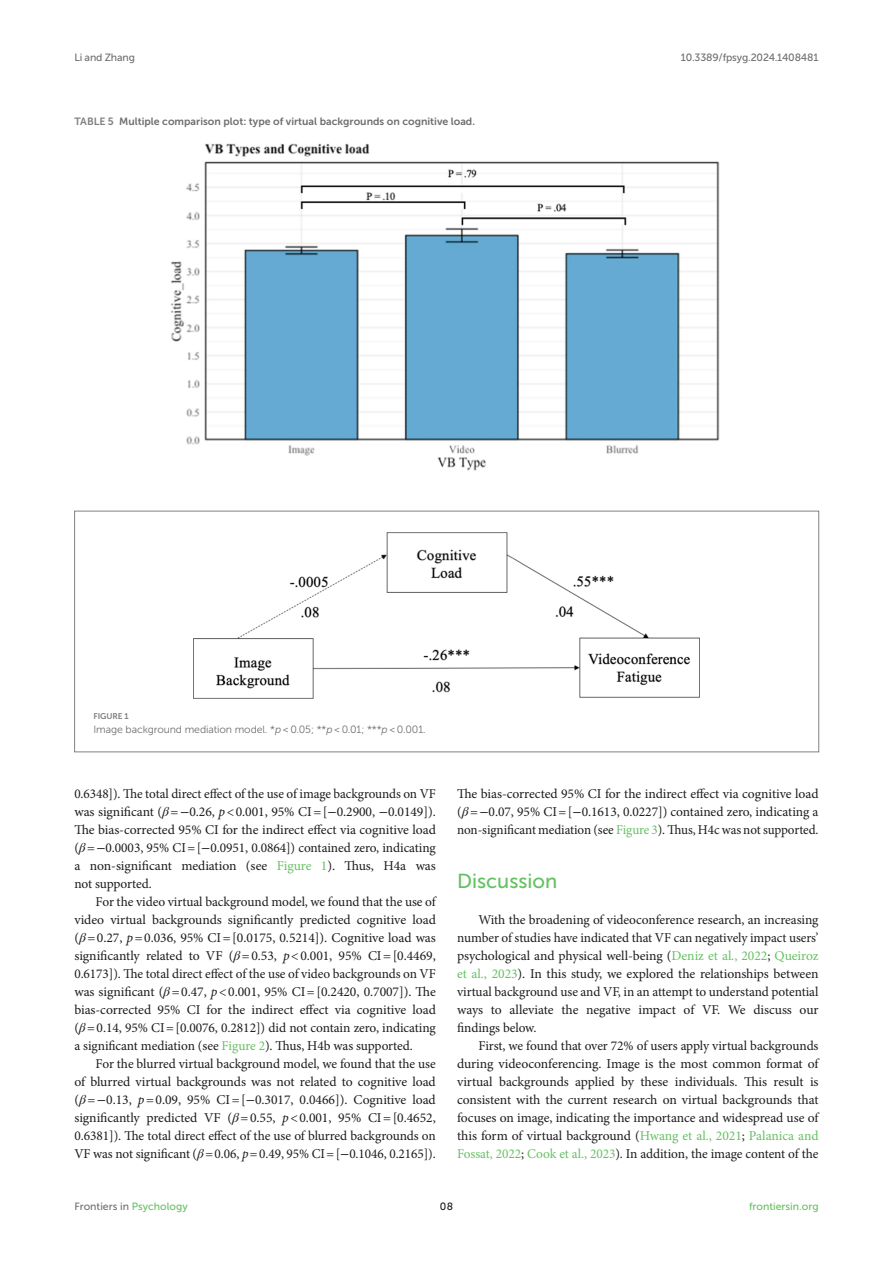
<style>
.page{position:relative;width:893px;height:1263px;background:#fff}
.page>*{position:absolute;margin:0;border:0;box-sizing:border-box;transform-origin:0 0}
.HEAD_1{font:20.25px "Museo Sans 500";color:#65c161}
.TEXT{font:13.5px/18px "Minion Pro";letter-spacing:-.005em;color:#1b1c1b;text-align:justify}
.TEXT_FLUSH{font:13.5px/18px "Minion Pro";letter-spacing:-.005em;color:#1b1c1b;text-align:justify}
.TT{font:10.5px "Museo Sans 700";color:#706f70}
.FIG_LEG{font:10.5px "Museo Sans 300";letter-spacing:-.01em;color:#706f70}
.t1{font:10.5px "Museo Sans 500";letter-spacing:-.015em;color:#706f70}
.t2{font:10.5px "Museo Sans 500";color:#65c161}
.t3{font:10.5px "Museo Sans 500";color:#1b1c1b}
.FIG_HD{font:8.25px "Museo Sans 700";letter-spacing:-.01em;color:#7e7f7f}
.s1{color:#7e7f7f}
.s2{font-style:italic}
.s3{font-family:"STIX General";font-style:italic}
.s4{font-family:"STIX General"}
.s5{color:#65c161}
</style>
<div class="page">
<img style="left:193px;top:532px;width:507px;height:167px">
<div style="left:74px;top:511px;width:745px;height:241px;border:1px solid #808285"></div>
<img style="left:171px;top:143px;width:549px;height:328px">
<p class="t1" style="left:74px;top:51px;width:62px">Li and Zhang</p>
<p class="t1" style="left:681px;top:51px;width:139px">10.3389/fpsyg.2024.1408481</p>
<p class="TT" style="left:74px;top:115px;width:402px"><span class="s1">TABLE 5</span> Multiple comparison plot: type of virtual backgrounds on cognitive load.</p>
<p class="FIG_HD" style="left:94px;top:712px;width:37px">FIGURE 1</p>
<p class="FIG_LEG" style="left:94px;top:724px;width:334px">Image background mediation model. *<span class="s2">p</span> &lt; 0.05; **<span class="s2">p</span> &lt; 0.01; ***<span class="s2">p</span> &lt; 0.001.</p>
<p class="TEXT" style="left:74px;top:785px;width:363px">0.6348]). The total direct effect of the use of image backgrounds on VF was significant (<span class="s3">β</span>=<span class="s4">−</span>0.26, <span class="s2">p</span>&lt;0.001, 95% CI=[<span class="s4">−</span>0.2900, <span class="s4">−</span>0.0149]).<br>The bias-corrected 95% CI for the indirect effect via cognitive load (<span class="s3">β</span>=<span class="s4">−</span>0.0003, 95% CI=[<span class="s4">−</span>0.0951, 0.0864]) contained zero, indicating a non-significant mediation (see <span class="s5">Figure 1</span>). Thus, H4a was not supported.</p>
<p class="TEXT" style="left:74px;top:893px;width:363px;text-indent:21px">For the video virtual background model, we found that the use of video virtual backgrounds significantly predicted cognitive load (<span class="s3">β</span>=0.27, <span class="s2">p</span>=0.036, 95% CI=[0.0175, 0.5214]). Cognitive load was significantly related to VF (<span class="s3">β</span>=0.53, <span class="s2">p</span>&lt;0.001, 95% CI=[0.4469, 0.6173]). The total direct effect of the use of video backgrounds on VF was significant (<span class="s3">β</span>=0.47, <span class="s2">p</span>&lt;0.001, 95% CI=[0.2420, 0.7007]). The bias-corrected 95% CI for the indirect effect via cognitive load (<span class="s3">β</span>=0.14, 95% CI=[0.0076, 0.2812]) did not contain zero, indicating a significant mediation (see <span class="s5">Figure 2</span>). Thus, H4b was supported.</p>
<p class="TEXT" style="left:74px;top:1055px;width:363px;text-indent:21px">For the blurred virtual background model, we found that the use of blurred virtual backgrounds was not related to cognitive load (<span class="s3">β</span>=<span class="s4">−</span>0.13, <span class="s2">p</span>=0.09, 95% CI=[<span class="s4">−</span>0.3017, 0.0466]). Cognitive load significantly predicted VF (<span class="s3">β</span>=0.55, <span class="s2">p</span>&lt;0.001, 95% CI=[0.4652, 0.6381]). The total direct effect of the use of blurred backgrounds on VF was not significant (<span class="s3">β</span>=0.06, <span class="s2">p</span>=0.49, 95% CI=[<span class="s4">−</span>0.1046, 0.2165]).</p>
<p class="TEXT" style="left:457px;top:785px;width:363px">The bias-corrected 95% CI for the indirect effect via cognitive load (<span class="s3">β</span>=<span class="s4">−</span>0.07, 95% CI=[<span class="s4">−</span>0.1613, 0.0227]) contained zero, indicating a non-significant mediation (see <span class="s5">Figure 3</span>). Thus, H4c was not supported.</p>
<p class="HEAD_1" style="left:457px;top:870px;width:102px">Discussion</p>
<p class="TEXT_FLUSH" style="left:457px;top:911px;width:363px;text-indent:21px">With the broadening of videoconference research, an increasing number of studies have indicated that VF can negatively impact users’ psychological and physical well-being (<span class="s5">Deniz et al., 2022</span>; <span class="s5">Queiroz et al., 2023</span>). In this study, we explored the relationships between virtual background use and VF, in an attempt to understand potential ways to alleviate the negative impact of VF. We discuss our findings below.</p>
<p class="TEXT" style="left:457px;top:1037px;width:363px;text-indent:21px">First, we found that over 72% of users apply virtual backgrounds during videoconferencing. Image is the most common format of virtual backgrounds applied by these individuals. This result is consistent with the current research on virtual backgrounds that focuses on image, indicating the importance and widespread use of this form of virtual background (<span class="s5">Hwang et al., 2021</span>; <span class="s5">Palanica and Fossat, 2022</span>; <span class="s5">Cook et al., 2023</span>). In addition, the image content of the</p>
<p class="t1" style="left:74px;top:1200px;width:115px">Frontiers in <span class="s5">Psychology</span></p>
<p class="t3" style="left:440px;top:1200px;width:15px">08</p>
<p class="t2" style="left:749px;top:1200px;width:71px">frontiersin.org</p>
</div>
